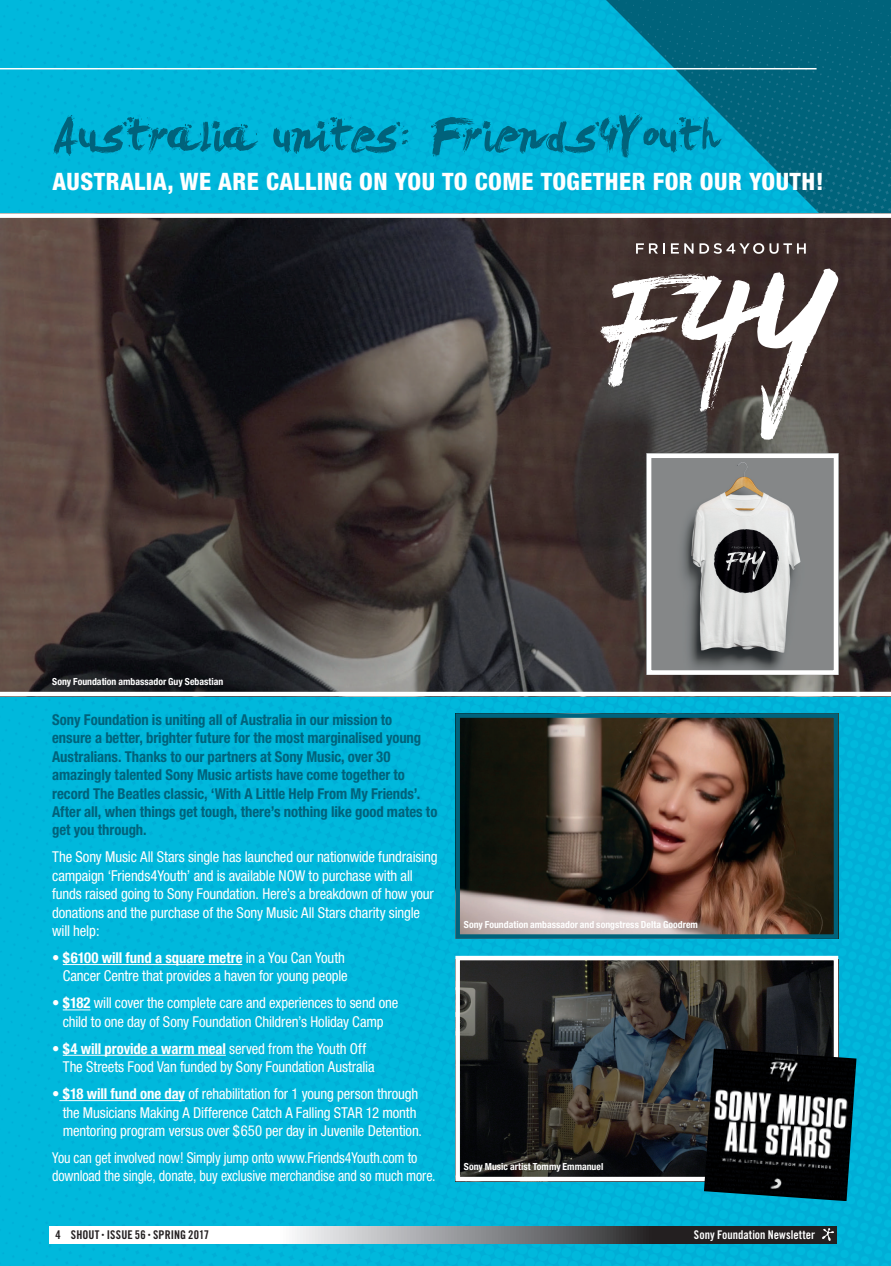
<style>
.page{position:relative;width:891px;height:1266px;background:#fff}
.page>*{position:absolute;margin:0;border:0;box-sizing:border-box;transform-origin:0 0}
.t1{font:800 condensed 24px "Helvetica Neue";letter-spacing:.02em;color:#fff}
.t2{font:condensed 15px/18.5px "Helvetica Neue";letter-spacing:-.01em;color:#fff}
.t3{font:700 condensed 15px/18.5px "Helvetica Neue";letter-spacing:-.005em;color:#00627b}
.t4{font:condensed 15px/18.5px "Helvetica Neue";letter-spacing:-.01em;color:#fff;scale:.93 1}
.t5{font:12px "Trade Gothic Bold Cond Twenty";letter-spacing:.005em;color:#231f20}
.t6{font:12px "Trade Gothic Bold Cond Twenty";color:#fff}
.t7{font:700 condensed 9.75px "Helvetica Neue";color:#fff}
.s1{font-weight:700}
</style>
<div class="page">
<img style="left:0;top:0;width:891px;height:1265px">
<img style="left:594px;top:0;width:297px;height:213px">
<hr style="left:0;top:68px;width:816px;height:1px;background:#fff">
<img style="left:0;top:218px;width:891px;height:473px">
<img style="left:460px;top:960px;width:373px;height:216px">
<div style="left:455px;top:955px;width:383px;height:226px;border:4px solid #fff"></div>
<img style="left:460px;top:718px;width:373px;height:215px">
<div style="left:455px;top:713px;width:383px;height:225px;border:4px solid #00627b"></div>
<svg style="left:54px;top:113px;width:668px;height:45px;background:#009fc0"></svg>
<hr style="left:63px;top:964px;width:179px;height:1px;background:#fff">
<svg style="left:63px;top:1009px;width:27px;height:1px"></svg>
<hr style="left:63px;top:1054px;width:163px;height:1px;background:#fff">
<hr style="left:59px;top:1100px;width:126px;height:1px;background:#fff">
<div style="left:0;top:213px;width:891px;height:5px;background:#fff"></div>
<div style="left:0;top:691px;width:891px;height:5px;background:#fff"></div>
<svg style="left:636px;top:243px;width:29px;height:10px"></svg>
<svg style="left:671px;top:243px;width:22px;height:10px"></svg>
<svg style="left:699px;top:243px;width:107px;height:11px"></svg>
<svg style="left:600px;top:268px;width:238px;height:172px"></svg>
<img style="left:652px;top:458px;width:181px;height:211px">
<div style="left:647px;top:453px;width:191px;height:221px;border:4px solid #fff"></div>
<div style="left:819px;top:1225px;width:17px;height:17px;background:#231f20"></div>
<div style="left:50px;top:1225px;width:17px;height:17px;background:#fff"></div>
<svg style="left:67px;top:1225px;width:752px;height:17px"></svg>
<svg style="left:822px;top:1228px;width:12px;height:12px"></svg>
<img style="left:704px;top:1048px;width:152px;height:152px">
<h1 class="t1" style="left:53px;top:167px;width:772px">AUSTRALIA, WE ARE CALLING ON YOU TO COME TOGETHER FOR OUR YOUTH!</h1>
<p class="t7" style="left:52px;top:675px;width:172px">Sony Foundation ambassador Guy Sebastian</p>
<p class="t3" style="left:52px;top:710px;width:387px">Sony Foundation is uniting all of Australia in our mission to<br>ensure a better, brighter future for the most marginalised young Australians. Thanks to our partners at Sony Music, over 30 amazingly talented Sony Music artists have come together to record The Beatles classic, ‘With A Little Help From My Friends’.<br>After all, when things get tough, there’s nothing like good mates to get you through.</p>
<p class="t2" style="left:52px;top:847px;width:387px">The Sony Music All Stars single has launched our nationwide fundraising campaign ‘Friends4Youth’ and is available NOW to purchase with all funds raised going to Sony Foundation. Here’s a breakdown of how your donations and the purchase of the Sony Music All Stars charity single will help:</p>
<p class="t2" style="left:52px;top:948px;width:297px;text-align:right">• <span class="s1">$6100 will fund a square metre</span> in a You Can Youth<br>Cancer Centre that provides a haven for young people</p>
<p class="t2" style="left:52px;top:993px;width:347px;text-align:center">• <span class="s1">$182</span> will cover the complete care and experiences to send one child to one day of Sony Foundation Children’s Holiday Camp</p>
<p class="t2" style="left:63px;top:1038px;width:313px;text-indent:-11px">• <span class="s1">$4 will provide a warm meal</span> served from the Youth Off<br>The Streets Food Van funded by Sony Foundation Australia</p>
<p class="t2" style="left:63px;top:1084px;width:361px;text-indent:-11px">• <span class="s1">$18 will fund one day</span> of rehabilitation for 1 young person through the Musicians Making A Difference Catch A Falling STAR 12 month mentoring program versus over $650 per day in Juvenile Detention.</p>
<p class="t4" style="left:52px;top:1148px;width:414px">You can get involved now! Simply jump onto www.Friends4Youth.com to download the single, donate, buy exclusive merchandise and so much more.</p>
<p class="t7" style="left:464px;top:918px;width:235px">Sony Foundation ambassador and songstress Delta Goodrem</p>
<p class="t7" style="left:464px;top:1160px;width:141px">Sony Music artist Tommy Emmanuel</p>
<p class="t5" style="left:55px;top:1226px;width:155px">4 SHOUT <sup>•</sup> ISSUE 56 <sup>•</sup> SPRING 2017</p>
<p class="t6" style="left:694px;top:1226px;width:123px">Sony Foundation Newsletter</p>
</div>
